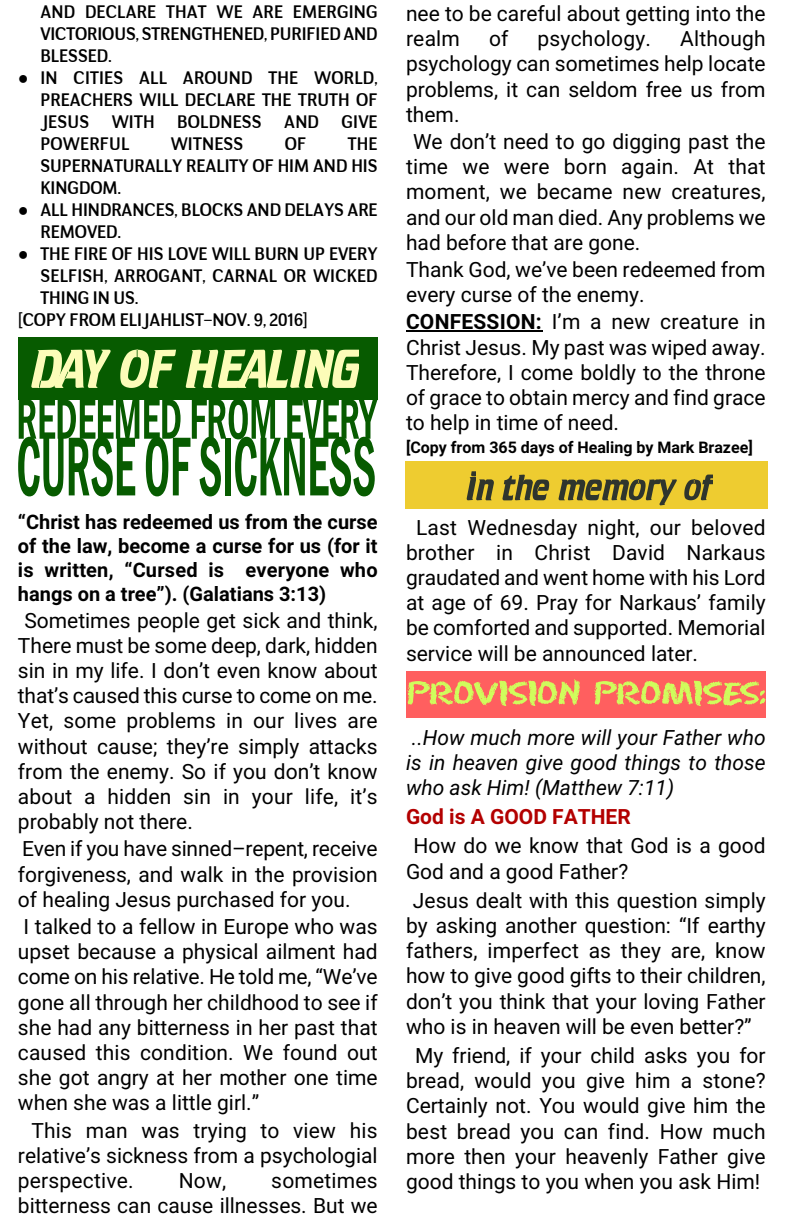
<style>
.page{position:relative;width:792px;height:1224px;background:#fff}
.page>*{position:absolute;margin:0;border:0;box-sizing:border-box;transform-origin:0 0}
.t1{font:21px/25.2px "Roboto";color:#000;text-align:justify}
.t2{font:italic 21px/25.2px "Roboto";color:#000;text-align:justify}
.t3{font:700 21px "Roboto";color:#b30000}
.t4{font:700 20px/24px "Roboto";letter-spacing:.01em;color:#000;text-align:justify}
.t5{font:18px/22px "Negotiate Free";color:#000;text-align:justify}
.t6{font:700 16px "Roboto";color:#000}
.s1{font-family:"Times New Roman"}
.s2{font-weight:700}
</style>
<div class="page">
<hr style="left:406px;top:330px;width:136px;height:1px;background:#000">
<div style="left:18px;top:337px;width:341px;height:62px;background:#075b00"></div>
<svg style="left:31px;top:350px;width:80px;height:38px"></svg>
<svg style="left:120px;top:350px;width:56px;height:38px"></svg>
<svg style="left:186px;top:350px;width:173px;height:38px"></svg>
<div style="left:359px;top:337px;width:19px;height:62px;background:#075b00"></div>
<svg style="left:18px;top:399px;width:360px;height:97px"></svg>
<div style="left:405px;top:461px;width:71px;height:48px;background:#eecc30"></div>
<div style="left:476px;top:461px;width:237px;height:48px;background:#eecc30"></div>
<svg style="left:467px;top:471px;width:27px;height:29px"></svg>
<svg style="left:502px;top:475px;width:47px;height:25px"></svg>
<svg style="left:559px;top:479px;width:118px;height:26px"></svg>
<svg style="left:684px;top:475px;width:29px;height:25px"></svg>
<div style="left:713px;top:461px;width:55px;height:48px;background:#eecc30"></div>
<div style="left:407px;top:671px;width:359px;height:47px;background:#ff5f5f"></div>
<svg style="left:407px;top:679px;width:173px;height:27px"></svg>
<svg style="left:594px;top:680px;width:172px;height:26px"></svg>
<p class="t5" style="left:40px;top:3px;width:339px">AND DECLARE THAT WE ARE EMERGING VICTORIOUS, STRENGTHENED, PURIFIED AND BLESSED.</p>
<p class="t5" style="left:40px;top:69px;width:339px;text-indent:-22px"><span class="s1">●</span> IN CITIES ALL AROUND THE WORLD, PREACHERS WILL DECLARE THE TRUTH OF JESUS</p>
<p class="t5" style="left:112px;top:112px;width:44px">WITH</p>
<p class="t5" style="left:177px;top:112px;width:86px">BOLDNESS</p>
<p class="t5" style="left:284px;top:112px;width:36px">AND</p>
<p class="t5" style="left:342px;top:112px;width:38px">GIVE</p>
<p class="t5" style="left:40px;top:134px;width:90px">POWERFUL</p>
<p class="t5" style="left:171px;top:134px;width:74px">WITNESS</p>
<p class="t5" style="left:285px;top:134px;width:23px">OF</p>
<p class="t5" style="left:40px;top:134px;width:339px;text-indent:307px">THE SUPERNATURALLY REALITY OF HIM AND HIS KINGDOM.</p>
<p class="t5" style="left:40px;top:200px;width:339px;text-indent:-22px"><span class="s1">●</span> ALL HINDRANCES, BLOCKS AND DELAYS ARE<br>REMOVED.</p>
<p class="t5" style="left:18px;top:244px;width:361px"><span class="s1">●</span> THE FIRE OF HIS LOVE WILL BURN UP EVERY</p>
<p class="t5" style="left:40px;top:266px;width:339px">SELFISH, ARROGANT, CARNAL OR WICKED</p>
<p class="t5" style="left:40px;top:288px;width:100px">THING IN US.</p>
<p class="t5" style="left:18px;top:310px;width:291px">[COPY FROM ELIJAHLIST–NOV. 9, 2016]</p>
<p class="t4" style="left:18px;top:512px;width:361px">“Christ has redeemed us from the curse of the law, become a curse for us (for it is written, “Cursed is everyone who hangs on a tree”). (Galatians 3:13)</p>
<p class="t1" style="left:18px;top:610px;width:361px;text-indent:6px">Sometimes people get sick and think, There must be some deep, dark, hidden sin in my life. I don’t even know about that’s caused this curse to come on me.<br>Yet, some problems in our lives are without cause; they’re simply attacks from the enemy. So if you don’t know about a hidden sin in your life, it’s probably not there.</p>
<p class="t1" style="left:18px;top:838px;width:361px">Even if you have sinned–repent, receive forgiveness, and walk in the provision of healing Jesus purchased for you.</p>
<p class="t1" style="left:18px;top:916px;width:361px">I talked to a fellow in Europe who was upset because a physical ailment had come on his relative. He told me, “We’ve gone all through her childhood to see if she had any bitterness in her past that caused this condition. We found out she got angry at her mother one time when she was a little girl.”</p>
<p class="t1" style="left:18px;top:1120px;width:361px;text-indent:13px">This man was trying to view his relative’s sickness from a psychologial perspective.</p>
<p class="t1" style="left:18px;top:1170px;width:361px;text-align:right">sometimes<br>bitterness can cause illnesses. But we</p>
<p class="t1" style="left:179px;top:1170px;width:49px">Now,</p>
<p class="t1" style="left:406px;top:3px;width:361px">nee to be careful about getting into the realm</p>
<p class="t1" style="left:489px;top:28px;width:21px">of</p>
<p class="t1" style="left:538px;top:28px;width:115px">psychology.</p>
<p class="t1" style="left:406px;top:28px;width:361px;text-indent:274px">Although psychology can sometimes help locate problems, it can seldom free us from them.</p>
<p class="t1" style="left:406px;top:131px;width:361px;text-indent:7px">We don’t need to go digging past the time we were born again. At that moment, we became new creatures, and our old man died. Any problems we had before that are gone.</p>
<p class="t1" style="left:406px;top:259px;width:361px">Thank God, we’ve been redeemed from every curse of the enemy.</p>
<p class="t1" style="left:406px;top:312px;width:361px"><span class="s2">CONFESSION:</span> I’m a new creature in Christ Jesus. My past was wiped away.<br>Therefore, I come boldly to the throne of grace to obtain mercy and find grace to help in time of need.</p>
<p class="t6" style="left:406px;top:441px;width:348px">[Copy from 365 days of Healing by Mark Brazee]</p>
<p class="t1" style="left:406px;top:517px;width:361px;text-indent:10px">Last Wednesday night, our beloved brother in Christ David Narkaus graudated and went home with his Lord at age of 69. Pray for Narkaus’ family be comforted and supported. Memorial service will be announced later.</p>
<p class="t2" style="left:406px;top:727px;width:361px">..How much more will your Father who is in heaven give good things to those who ask Him! (Matthew 7:11)</p>
<p class="t3" style="left:406px;top:808px;width:226px">God is A GOOD FATHER</p>
<p class="t1" style="left:406px;top:836px;width:361px;text-indent:7px">How do we know that God is a good<br>God and a good Father?</p>
<p class="t1" style="left:406px;top:890px;width:361px;text-indent:7px">Jesus dealt with this question simply by asking another question: “If earthy fathers, imperfect as they are, know how to give good gifts to their children, don’t you think that your loving Father who is in heaven will be even better?”</p>
<p class="t1" style="left:406px;top:1045px;width:361px;text-align:center">My friend, if your child asks you for bread, would you give him a stone?<br>Certainly not. You would give him the best bread you can find. How much more then your heavenly Father give good things to you when you ask Him!</p>
</div>
